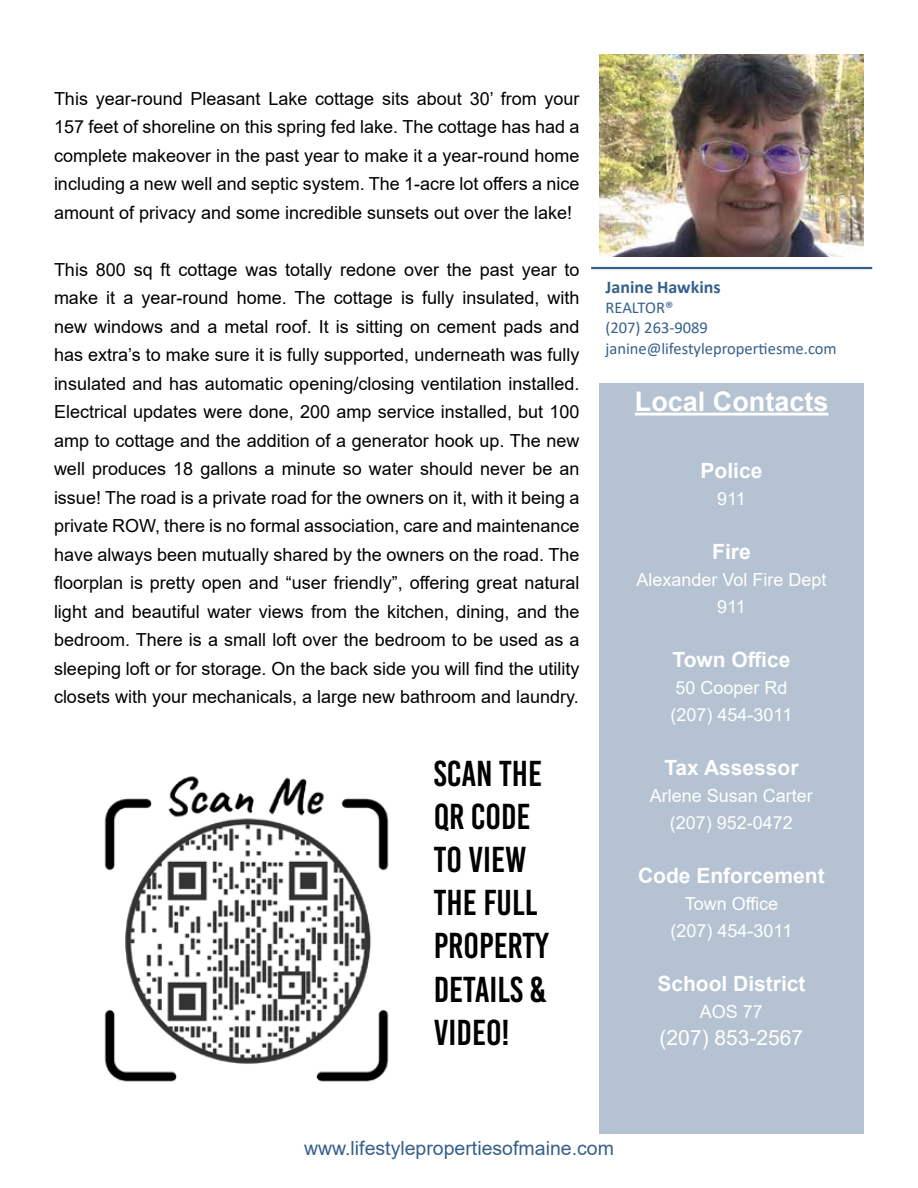
<style>
.page{position:relative;width:918px;height:1188px;background:#fff}
.page>*{position:absolute;margin:0;border:0;box-sizing:border-box;transform-origin:0 0}
.t1{font:36px/43.2px "Bebas Kai";color:#000}
.t2{font:700 27px "Arial";color:#fff}
.t3{font:700 21px "Arial";color:#fff}
.t4{font:21px "Arial";color:#fff}
.t5{font:19.5px "Arial";color:#36608b}
.t6{font:18px/28.5px "Arial";color:#000;text-align:justify}
.t7{font:18px/27px "Arial";color:#fff;text-align:center}
.t8{font:700 18px "Calibri";color:#36608b}
.t9{font:16.5px/19.8px "Calibri";color:#36608b}
</style>
<div class="page">
<div style="left:599px;top:383px;width:265px;height:751px;background:#b4c2d2"></div>
<img style="left:599px;top:54px;width:265px;height:202px">
<hr style="left:591px;top:267px;width:281px;height:2px;background:#36608b">
<hr style="left:635px;top:413px;width:193px;height:3px;background:#fff">
<img style="left:104px;top:776px;width:285px;height:306px">
<p class="t6" style="left:54px;top:84px;width:527px">This year-round Pleasant Lake cottage sits about 30’ from your 157 feet of shoreline on this spring fed lake. The cottage has had a complete makeover in the past year to make it a year-round home including a new well and septic system. The 1-acre lot offers a nice amount of privacy and some incredible sunsets out over the lake!</p>
<p class="t6" style="left:54px;top:255px;width:527px">This 800 sq ft cottage was totally redone over the past year to make it a year-round home. The cottage is fully insulated, with new windows and a metal roof. It is sitting on cement pads and has extra’s to make sure it is fully supported, underneath was fully insulated and has automatic opening/closing ventilation installed.<br>Electrical updates were done, 200 amp service installed, but 100 amp to cottage and the addition of a generator hook up. The new well produces 18 gallons a minute so water should never be an issue! The road is a private road for the owners on it, with it being a private ROW, there is no formal association, care and maintenance have always been mutually shared by the owners on the road. The floorplan is pretty open and “user friendly”, offering great natural light and beautiful water views from the kitchen, dining, and the bedroom. There is a small loft over the bedroom to be used as a sleeping loft or for storage. On the back side you will find the utility closets with your mechanicals, a large new bathroom and laundry.</p>
<h1 class="t1" style="left:434px;top:752px;width:116px">SCAN THE<br>QR CODE<br>TO VIEW<br>THE FULL<br>PROPERTY<br>DETAILS &amp;<br>VIDEO!</h1>
<p class="t8" style="left:606px;top:274px;width:117px">Janine Hawkins</p>
<p class="t9" style="left:606px;top:297px;width:104px">REALTOR® (207) 263-9089</p>
<p class="t9" style="left:606px;top:339px;width:233px">janine@lifestylepropertiesme.com</p>
<h2 class="t2" style="left:635px;top:383px;width:195px">Local Contacts</h2>
<p class="t3" style="left:701px;top:456px;width:63px">Police</p>
<p class="t7" style="left:717px;top:485px;width:30px">911</p>
<p class="t3" style="left:712px;top:537px;width:40px">Fire</p>
<p class="t7" style="left:636px;top:566px;width:192px">Alexander Vol Fire Dept<br>911</p>
<p class="t3" style="left:672px;top:645px;width:120px">Town Office</p>
<p class="t7" style="left:671px;top:674px;width:123px;text-align:left">50 Cooper Rd (207) 454-3011</p>
<p class="t3" style="left:664px;top:753px;width:136px">Tax Assessor</p>
<p class="t7" style="left:650px;top:782px;width:165px">Arlene Susan Carter (207) 952-0472</p>
<p class="t3" style="left:638px;top:861px;width:188px">Code Enforcement</p>
<p class="t7" style="left:671px;top:890px;width:123px">Town Office (207) 454-3011</p>
<p class="t3" style="left:657px;top:969px;width:150px">School District</p>
<p class="t7" style="left:700px;top:998px;width:65px">AOS 77</p>
<p class="t4" style="left:660px;top:1023px;width:145px">(207) 853-2567</p>
<p class="t5" style="left:304px;top:1135px;width:311px">www.lifestylepropertiesofmaine.com</p>
</div>
